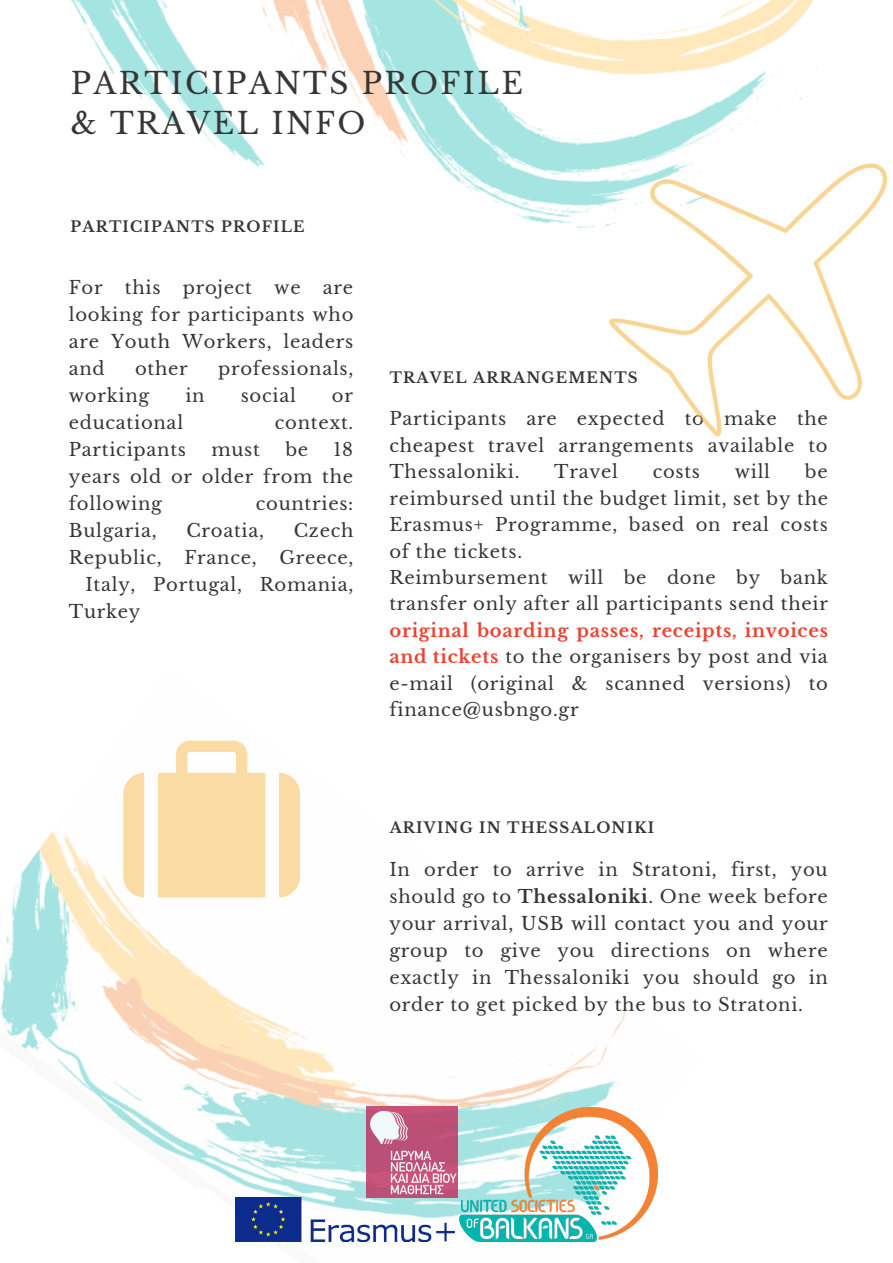
<style>
.page{position:relative;width:893px;height:1263px;background:#fff}
.page>*{position:absolute;margin:0;border:0;box-sizing:border-box;transform-origin:0 0}
.t1{font:29.62px "Libre Baskerville";letter-spacing:.08em;color:#363636}
.t2{font:18px/26.5px "Libre Baskerville";letter-spacing:.04em;color:#363636;text-align:justify}
.t3{font:700 14.92px "Libre Baskerville";letter-spacing:.08em;color:#363636}
.s1{font-weight:700;color:#ed4330}
.s2{font-weight:700}
</style>
<div class="page">
<img style="left:0;top:740px;width:658px;height:502px">
<img style="left:71px;top:0;width:747px;height:228px">
<img style="left:459px;top:1107px;width:198px;height:134px">
<img style="left:366px;top:1106px;width:91px;height:92px">
<img style="left:236px;top:1198px;width:219px;height:44px">
<svg style="left:609px;top:163px;width:278px;height:273px"></svg>
<svg style="left:123px;top:741px;width:177px;height:156px"></svg>
<p class="t1" style="left:71px;top:65px;width:454px">PARTICIPANTS PROFILE</p>
<p class="t1" style="left:71px;top:105px;width:296px">&amp; TRAVEL INFO</p>
<p class="t3" style="left:71px;top:217px;width:235px">PARTICIPANTS PROFILE</p>
<p class="t2" style="left:69px;top:274px;width:286px;line-height:27px">For this project we are looking for participants who are Youth Workers, leaders and</p>
<p class="t2" style="left:135px;top:355px;width:54px">other</p>
<p class="t2" style="left:218px;top:355px;width:137px">professionals,</p>
<p class="t2" style="left:69px;top:382px;width:82px">working</p>
<p class="t2" style="left:185px;top:382px;width:21px">in</p>
<p class="t2" style="left:241px;top:382px;width:57px">social</p>
<p class="t2" style="left:332px;top:382px;width:23px">or</p>
<p class="t2" style="left:69px;top:409px;width:116px">educational</p>
<p class="t2" style="left:275px;top:409px;width:80px">context.</p>
<p class="t2" style="left:69px;top:437px;width:119px">Participants</p>
<p class="t2" style="left:211px;top:437px;width:50px">must</p>
<p class="t2" style="left:285px;top:437px;width:24px">be</p>
<p class="t2" style="left:69px;top:436px;width:286px;line-height:27px;text-indent:265px">18 years old or older from the following</p>
<p class="t2" style="left:256px;top:491px;width:99px">countries:</p>
<p class="t2" style="left:69px;top:518px;width:89px">Bulgaria,</p>
<p class="t2" style="left:186px;top:518px;width:79px">Croatia,</p>
<p class="t2" style="left:294px;top:518px;width:61px">Czech</p>
<p class="t2" style="left:69px;top:545px;width:94px">Republic,</p>
<p class="t2" style="left:184px;top:545px;width:74px">France,</p>
<p class="t2" style="left:279px;top:545px;width:76px">Greece,</p>
<p class="t2" style="left:85px;top:572px;width:269px">Italy, Portugal, Romania,</p>
<p class="t2" style="left:69px;top:599px;width:73px">Turkey</p>
<p class="t3" style="left:390px;top:369px;width:249px">TRAVEL ARRANGEMENTS</p>
<p class="t2" style="left:389px;top:406px;width:440px">Participants are expected to make the cheapest travel arrangements available to Thessaloniki.</p>
<p class="t2" style="left:389px;top:459px;width:440px;text-indent:415px">be reimbursed until the budget limit, set by the Erasmus+ Programme, based on real costs of the tickets.</p>
<p class="t2" style="left:389px;top:564px;width:440px">Reimbursement will be done by bank transfer only after all participants send their <span class="s1">original boarding passes, receipts, invoices and tickets</span> to the organisers by post and via e-mail (original &amp; scanned versions) to finance@usbngo.gr</p>
<p class="t2" style="left:554px;top:459px;width:65px">Travel</p>
<p class="t2" style="left:653px;top:459px;width:49px">costs</p>
<p class="t2" style="left:735px;top:459px;width:37px">will</p>
<p class="t3" style="left:390px;top:819px;width:266px">ARIVING IN THESSALONIKI</p>
<p class="t2" style="left:389px;top:856px;width:440px;line-height:27px">In order to arrive in Stratoni, first, you should go to <span class="s2">Thessaloniki</span>. One week before your arrival, USB will contact you and your group to give you directions on where exactly in Thessaloniki you should go in order to get picked by the bus to Stratoni.</p>
</div>
